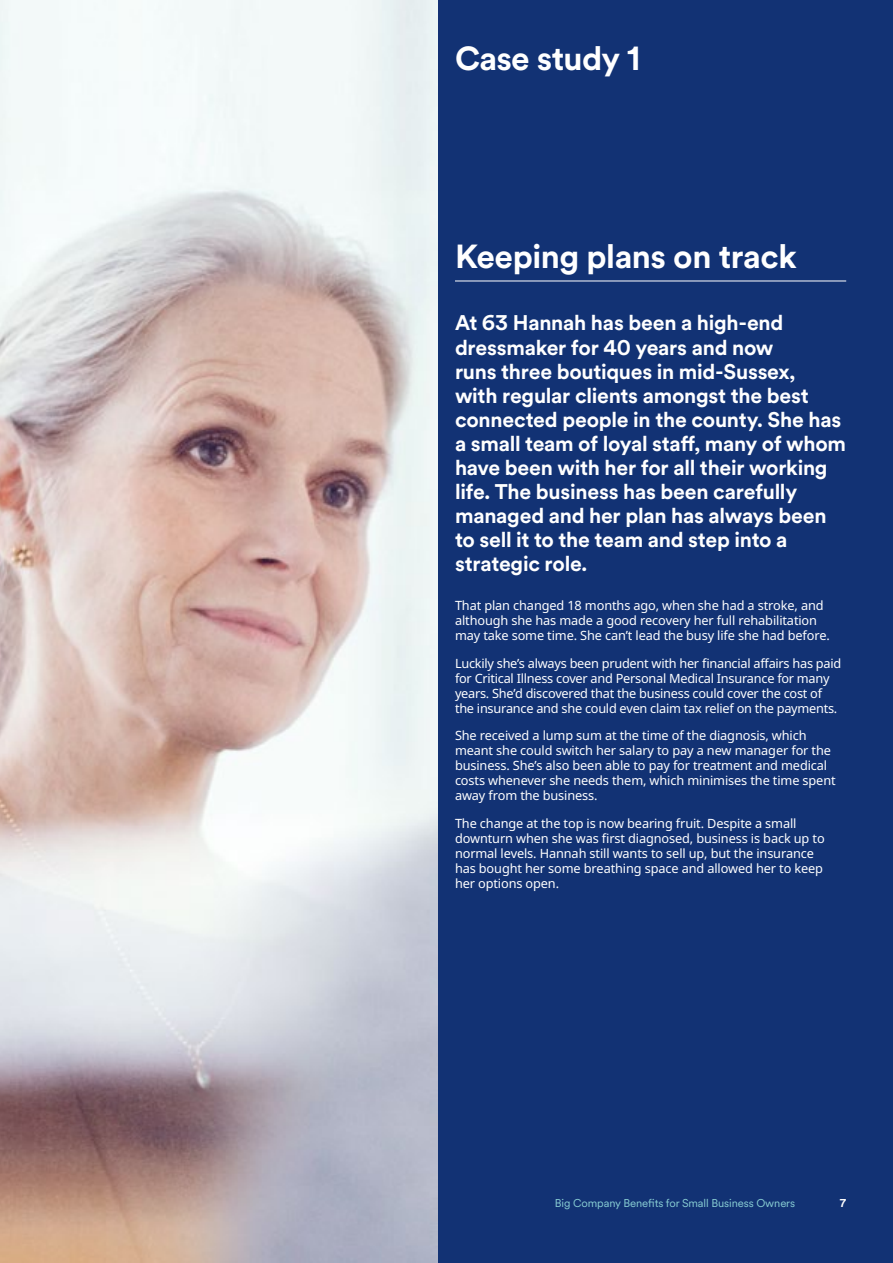
<style>
.page{position:relative;width:893px;height:1263px;background:#fff}
.page>*{position:absolute;margin:0;border:0;box-sizing:border-box;transform-origin:0 0}
.t1{font:700 33px "Schroders Circular";letter-spacing:-.015em;color:#fff}
.t2{font:700 21px/24px "Schroders Circular";letter-spacing:-.01em;color:#fff}
.t3{font:12.75px/15px "Noto Sans";letter-spacing:-.01em;color:#fff}
.t4{font:11.25px "Schroders Circular";letter-spacing:-.01em;color:#88cdd3}
.t5{font:700 11.25px "Schroders Circular";color:#fff}
</style>
<div class="page">
<div style="left:223px;top:0;width:670px;height:1263px;background:#123274"></div>
<hr style="left:455px;top:281px;width:391px;height:1px;background:#fff">
<img style="left:0;top:0;width:438px;height:1263px">
<h1 class="t1" style="left:455px;top:36px;width:187px">Case study 1</h1>
<h1 class="t1" style="left:455px;top:234px;width:343px">Keeping plans on track</h1>
<p class="t2" style="left:455px;top:310px;width:393px">At 63 Hannah has been a high-end dressmaker for 40 years and now<br>runs three boutiques in mid-Sussex,<br>with regular clients amongst the best connected people in the county. She has a small team of loyal staff, many of whom have been with her for all their working life. The business has been carefully managed and her plan has always been to sell it to the team and step into a strategic role.</p>
<p class="t3" style="left:455px;top:597px;width:376px">That plan changed 18 months ago, when she had a stroke, and although she has made a good recovery her full rehabilitation may take some time. She can’t lead the busy life she had before.</p>
<p class="t3" style="left:455px;top:655px;width:388px">Luckily she’s always been prudent with her financial affairs has paid for Critical Illness cover and Personal Medical Insurance for many years. She’d discovered that the business could cover the cost of the insurance and she could even claim tax relief on the payments.</p>
<p class="t3" style="left:455px;top:728px;width:382px">She received a lump sum at the time of the diagnosis, which meant she could switch her salary to pay a new manager for the business. She’s also been able to pay for treatment and medical costs whenever she needs them, which minimises the time spent away from the business.</p>
<p class="t3" style="left:455px;top:816px;width:371px">The change at the top is now bearing fruit. Despite a small downturn when she was first diagnosed, business is back up to normal levels. Hannah still wants to sell up, but the insurance has bought her some breathing space and allowed her to keep her options open.</p>
<p class="t4" style="left:555px;top:1195px;width:242px">Big Company Benefits for Small Business Owners</p>
<p class="t5" style="left:840px;top:1195px;width:8px">7</p>
</div>
